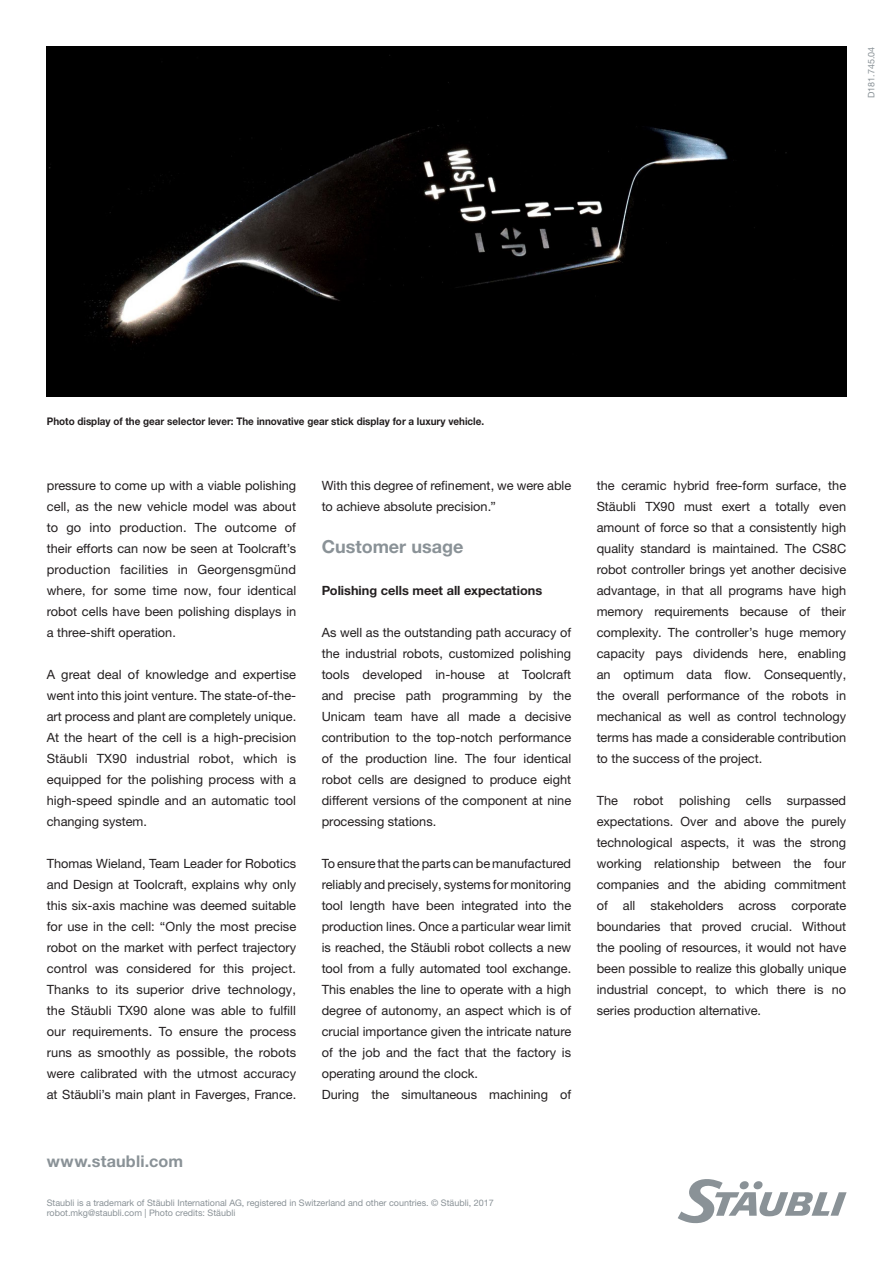
<style>
.page{position:relative;width:893px;height:1263px;background:#fff}
.page>*{position:absolute;margin:0;border:0;box-sizing:border-box;transform-origin:0 0}
.Text{font:700 18px "Helvetica Neue LTW1 G";color:#8a9297}
.t1{font:700 16.2px "Helvetica Neue LTW1 G";letter-spacing:.015em;color:#8a9297}
.Black_Headline{font:12.75px/21px "Helvetica Neue LTW1 G";color:#231f20;text-align:justify}
.Text-2{font:12.75px/21px "Helvetica Neue LTW1 G";color:#231f20;text-align:justify}
.Black_Headline-2{font:700 12.75px "Helvetica Neue LTW1 G";color:#231f20}
.t2{font:700 10.5px "Helvetica Neue LTW1 G";color:#231f20;scale:.94 1}
.Trademark{font:9px "Helvetica Neue LTW1 G";color:#8a9297}
</style>
<div class="page">
<img style="left:47px;top:47px;width:799px;height:350px">
<svg style="left:678px;top:1179px;width:169px;height:45px"></svg>
<p class="Trademark" style="left:865px;top:98px;width:53px;rotate:-90deg">D181.745.04</p>
<p class="t2" style="left:47px;top:415px;width:467px">Photo display of the gear selector lever: The innovative gear stick display for a luxury vehicle.</p>
<p class="Text-2" style="left:47px;top:475px;width:251px">pressure to come up with a viable polishing cell, as the new vehicle model was about to go into production. The outcome of their efforts can now be seen at Toolcraft’s production facilities in Georgensgmünd where, for some time now, four identical robot cells have been polishing displays in a three-shift operation.</p>
<p class="Text-2" style="left:47px;top:664px;width:251px">A great deal of knowledge and expertise went into this joint venture. The state-of-the&shy;art process and plant are completely unique.<br>At the heart of the cell is a high-precision Stäubli TX90 industrial robot, which is equipped for the polishing process with a high-speed spindle and an automatic tool changing system.</p>
<p class="Text-2" style="left:47px;top:853px;width:251px">Thomas Wieland, Team Leader for Robotics and Design at Toolcraft, explains why only this six-axis machine was deemed suitable for use in the cell: “Only the most precise robot on the market with perfect trajectory control was considered for this project.<br>Thanks to its superior drive technology, the Stäubli TX90 alone was able to fulfill our requirements. To ensure the process runs as smoothly as possible, the robots were calibrated with the utmost accuracy at Stäubli’s main plant in Faverges, France.</p>
<p class="Text-2" style="left:322px;top:475px;width:251px">With this degree of refinement, we were able to achieve absolute precision.”</p>
<p class="Text" style="left:322px;top:535px;width:143px">Customer usage</p>
<p class="Black_Headline-2" style="left:322px;top:582px;width:222px">Polishing cells meet all expectations</p>
<p class="Black_Headline" style="left:322px;top:622px;width:251px">As well as the outstanding path accuracy of the industrial robots, customized polishing tools developed in-house at Toolcraft and precise path programming by the Unicam team have all made a decisive contribution to the top-notch performance of the production line. The four identical robot cells are designed to produce eight different versions of the component at nine processing stations.</p>
<p class="Black_Headline" style="left:322px;top:853px;width:251px">To ensure that the parts can be manufactured reliably and precisely, systems for monitoring tool length have been integrated into the production lines. Once a particular wear limit is reached, the Stäubli robot collects a new tool from a fully automated tool exchange.<br>This enables the line to operate with a high degree of autonomy, an aspect which is of crucial importance given the intricate nature of the job and the fact that the factory is operating around the clock.</p>
<p class="Black_Headline" style="left:322px;top:1084px;width:251px">During the simultaneous machining of</p>
<p class="t1" style="left:47px;top:1151px;width:138px">www.staubli.com</p>
<p class="Trademark" style="left:47px;top:1197px;width:448px">Staubli is a trademark of Stäubli International AG, registered in Switzerland and other countries. © Stäubli, 2017</p>
<p class="Trademark" style="left:47px;top:1207px;width:190px">robot.mkg@staubli.com | Photo credits: Stäubli</p>
<p class="Black_Headline" style="left:597px;top:475px;width:251px">the ceramic hybrid free-form surface, the Stäubli TX90 must exert a totally even amount of force so that a consistently high quality standard is maintained. The CS8C robot controller brings yet another decisive advantage, in that all programs have high memory requirements because of their complexity. The controller’s huge memory capacity pays dividends here, enabling an optimum data flow. Consequently, the overall performance of the robots in mechanical as well as control technology terms has made a considerable contribution to the success of the project.</p>
<p class="Black_Headline" style="left:597px;top:790px;width:251px">The robot polishing cells surpassed expectations. Over and above the purely technological aspects, it was the strong working relationship between the four companies and the abiding commitment of all stakeholders across corporate boundaries that proved crucial. Without the pooling of resources, it would not have been possible to realize this globally unique industrial concept, to which there is no series production alternative.</p>
</div>
